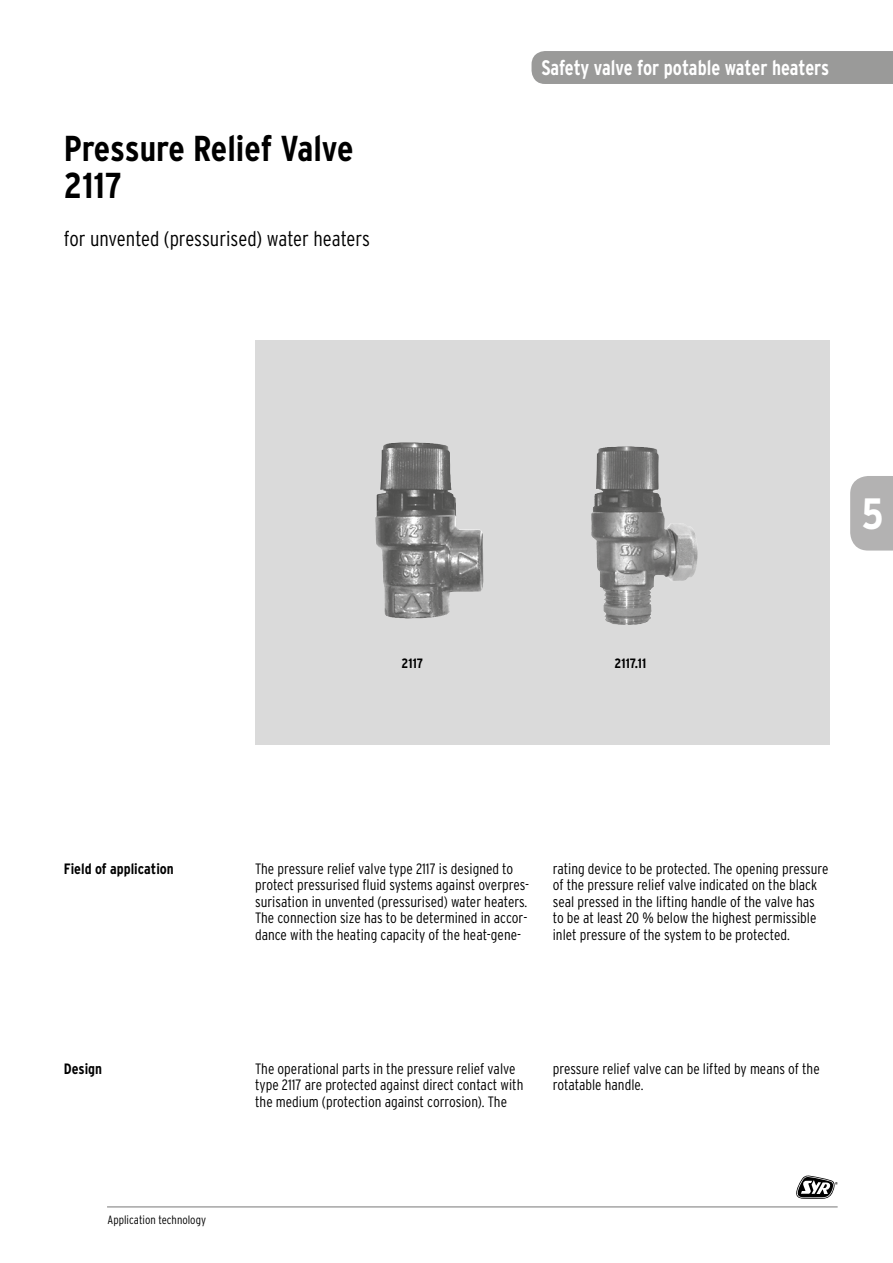
<style>
.page{position:relative;width:893px;height:1263px;background:#fff}
.page>*{position:absolute;margin:0;border:0;box-sizing:border-box;transform-origin:0 0}
.t1{font:700 condensed 43.8px "Interstate";color:#fff}
.t2{font:700 condensed 36px/37.5px "Interstate";color:#000}
.t3{font:300 condensed 21px "Interstate";color:#000}
.t4{font:700 condensed 21px "Interstate";letter-spacing:-.005em;color:#fff;scale:.93 1}
.t5{font:300 condensed 15px/16.5px "Interstate";color:#000}
.t6{font:700 condensed 15px "Interstate";color:#000}
.t7{font:700 condensed 13.5px "Interstate";color:#000}
.t8{font:300 condensed 12px "Interstate";color:#000}
</style>
<div class="page">
<div style="left:255px;top:340px;width:574px;height:405px;background:#dadada"></div>
<img style="left:375px;top:443px;width:108px;height:175px">
<img style="left:591px;top:446px;width:50px;height:179px">
<svg style="left:796px;top:1175px;width:42px;height:24px"></svg>
<hr style="left:107px;top:1206px;width:731px;height:1px;background:#000">
<div style="left:531px;top:51px;width:362px;height:33px;background:#9a9a99"></div>
<div style="left:850px;top:476px;width:43px;height:74px;background:#b3b2b2"></div>
<h2 class="t2" style="left:64px;top:129px;width:291px">Pressure Relief Valve<br>2117</h2>
<h3 class="t3" style="left:64px;top:226px;width:308px">for unvented (pressurised) water heaters</h3>
<h3 class="t4" style="left:541px;top:55px;width:311px">Safety valve for potable water heaters</h3>
<p class="t7" style="left:401px;top:655px;width:23px">2117</p>
<p class="t7" style="left:614px;top:655px;width:33px">2117.11</p>
<h1 class="t1" style="left:862px;top:487px;width:23px">5</h1>
<p class="t6" style="left:64px;top:859px;width:112px">Field of application</p>
<p class="t6" style="left:64px;top:1059px;width:40px">Design</p>
<p class="t8" style="left:108px;top:1212px;width:100px">Application technology</p>
<p class="t5" style="left:255px;top:860px;width:276px">The pressure relief valve type 2117 is designed to protect pressurised fluid systems against overpres&shy;surisation in unvented (pressurised) water heaters.<br>The connection size has to be determined in accor&shy;dance with the heating capacity of the heat-gene-</p>
<p class="t5" style="left:553px;top:860px;width:277px">rating device to be protected. The opening pressure of the pressure relief valve indicated on the black seal pressed in the lifting handle of the valve has to be at least 20 % below the highest permissible inlet pressure of the system to be protected.</p>
<p class="t5" style="left:255px;top:1060px;width:270px">The operational parts in the pressure relief valve type 2117 are protected against direct contact with the medium (protection against corrosion). The</p>
<p class="t5" style="left:553px;top:1060px;width:268px">pressure relief valve can be lifted by means of the rotatable handle.</p>
</div>
